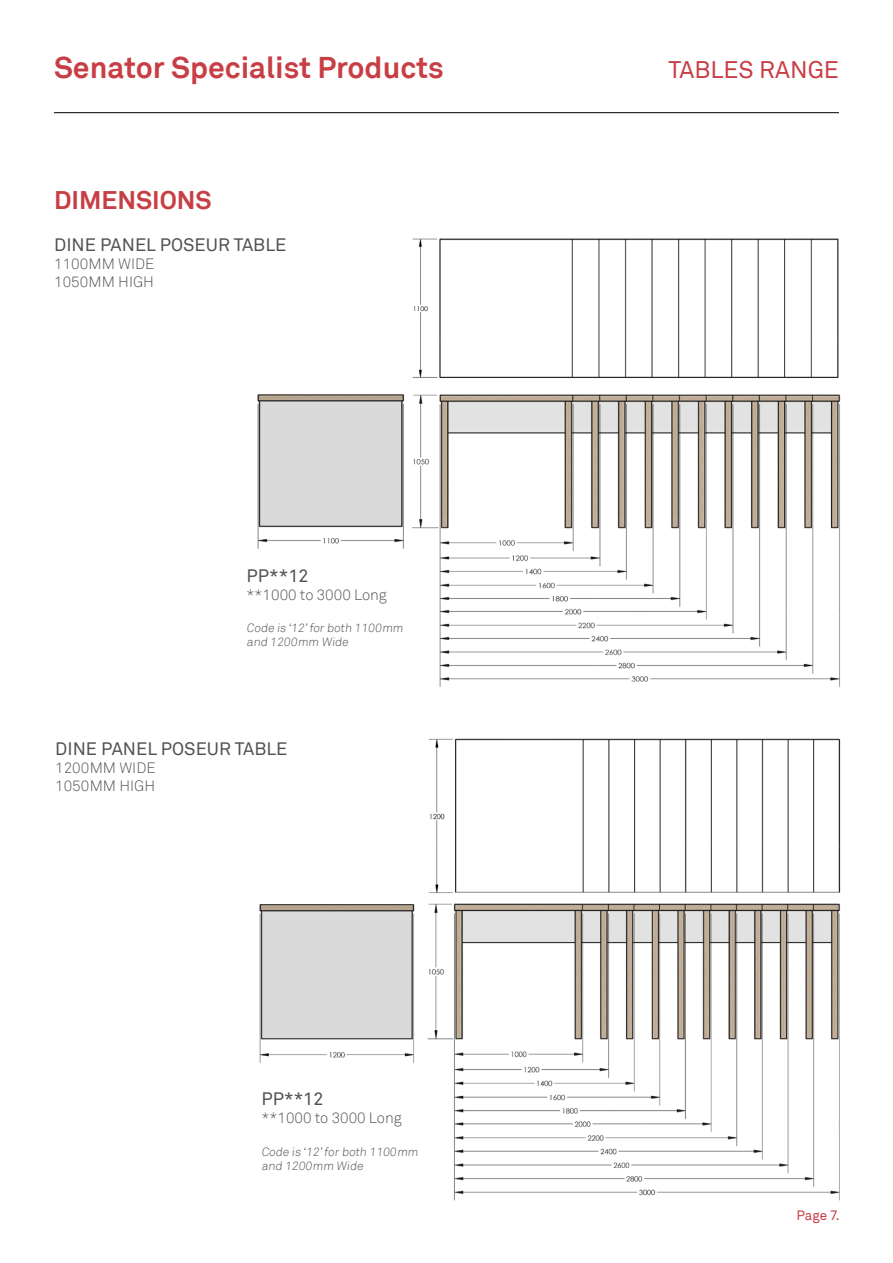
<style>
.page{position:relative;width:893px;height:1263px;background:#fff}
.page>*{position:absolute;margin:0;border:0;box-sizing:border-box;transform-origin:0 0}
.t1{font:700 30px "Akkurat";color:#c83e45}
.t2{font:700 25.5px "Akkurat";color:#c83e45}
.t3{font:24px "Akkurat";color:#c83e45}
.t4{font:18px "Akkurat";color:#525251}
.t5{font:300 15px/18px "Akkurat";color:#525251}
.t6{font:13.5px "Akkurat";color:#c83e45}
.t7{font:300 12px/14.4px "Akkurat";color:#525251}
</style>
<div class="page">
<img style="left:257px;top:238px;width:584px;height:449px">
<img style="left:259px;top:738px;width:582px;height:463px">
<hr style="left:54px;top:112px;width:785px;height:1px;background:#000">
<h1 class="t1" style="left:54px;top:48px;width:391px">Senator Specialist Products</h1>
<h3 class="t3" style="left:668px;top:56px;width:172px">TABLES RANGE</h3>
<h2 class="t2" style="left:54px;top:184px;width:159px">DIMENSIONS</h2>
<p class="t4" style="left:54px;top:234px;width:234px">DINE PANEL POSEUR TABLE</p>
<p class="t5" style="left:54px;top:255px;width:102px">1100MM WIDE<br>1050MM HIGH</p>
<p class="t4" style="left:247px;top:565px;width:63px">PP**12</p>
<p class="t5" style="left:247px;top:586px;width:142px">**1000 to 3000 Long</p>
<p class="t7" style="left:247px;top:621px;width:160px">Code is ‘12’for both 1100mm and 1200mm Wide</p>
<p class="t4" style="left:55px;top:738px;width:234px">DINE PANEL POSEUR TABLE</p>
<p class="t5" style="left:55px;top:758px;width:102px">1200MM WIDE<br>1050MM HIGH</p>
<p class="t4" style="left:261px;top:1088px;width:63px">PP**12</p>
<p class="t5" style="left:261px;top:1109px;width:142px">**1000 to 3000 Long</p>
<p class="t7" style="left:261px;top:1144px;width:160px">Code is ‘12’for both 1100mm and 1200mm Wide</p>
<p class="t6" style="left:797px;top:1207px;width:45px">Page 7.</p>
</div>
